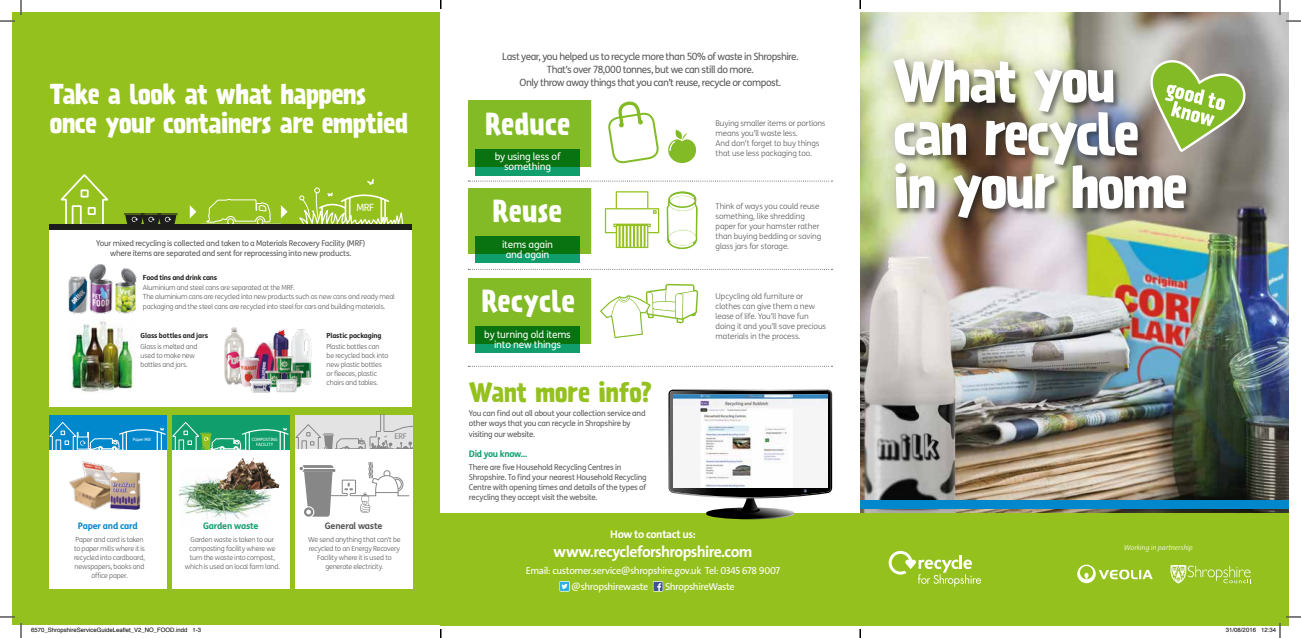
<style>
.page{position:relative;width:1301px;height:638px;background:#fff}
.page>*{position:absolute;margin:0;border:0;box-sizing:border-box;transform-origin:0 0}
.t1{font:700 53.8px/53px "Prater Sans OT";letter-spacing:-.06em;color:#fff}
.t2{font:700 28px "Prater Sans OT";letter-spacing:-.01em;color:#fff}
.t3{font:700 25.5px/28.6px "Prater Sans OT";letter-spacing:-.04em;color:#fff}
.t4{font:700 25px "Prater Sans OT";letter-spacing:-.03em;color:#95c11f}
.t5{font:15.8px "The Sans Veolia W7 Bld";letter-spacing:-.035em;color:#fff}
.t6{font:11.3px "The Sans Veolia W7 Bld";letter-spacing:-.035em;color:#fff}
.t7{font:10.1px/15.6px "The Sans Veolia W5 Pla";letter-spacing:-.04em;color:#fff}
.t8{font:10px/13px "FS Me";letter-spacing:-.05em;color:#575756;text-align:center}
.t9{font:10px/10px "FS Me";letter-spacing:-.02em;color:#fff;text-align:center}
.t10{font:700 9px "FS Me";letter-spacing:-.025em;color:#109e6d}
.t11{font:700 9px "FS Me";letter-spacing:-.025em;color:#0087cc}
.t12{font:700 9px "FS Me";letter-spacing:-.025em;color:#575756}
.t13{font:8px/10px "FS Me";letter-spacing:-.03em;color:#575756}
.t14{font:300 8px/10px "FS Me";letter-spacing:-.01em;color:#575756}
.t15{font:8px "FS Me";color:#878787}
.t16{font:7.3px "The Sans Veolia W3 Lig It";letter-spacing:-.02em;color:#fff}
.t17{font:300 7px/9px "FS Me";letter-spacing:-.025em;color:#575756}
.t18{font:700 7px "FS Me";letter-spacing:-.02em;color:#1d1d1b}
.t19{font:6px "Helvetica";color:#000}
.t20{font:4.4px/5.1px "FS Me";letter-spacing:-.02em;color:#fff;text-align:center}
</style>
<div class="page">
<img style="left:860px;top:12px;width:428px;height:500px">
<div style="left:878px;top:43px;width:324px;height:191px;background:#1d1d1b;opacity:.35"></div>
<svg style="left:1149px;top:59px;width:97px;height:95px;background:#9db270"></svg>
<div style="left:860px;top:512px;width:428px;height:113px;background:#95c11f"></div>
<div style="left:440px;top:512px;width:420px;height:113px;background:#95c11f"></div>
<div style="left:12px;top:12px;width:428px;height:613px;background:#95c11f"></div>
<div style="left:860px;top:500px;width:428px;height:9px;background:#0087cc"></div>
<div style="left:49px;top:417px;width:117px;height:171px;background:#fff"></div>
<div style="left:172px;top:417px;width:117px;height:171px;background:#fff"></div>
<div style="left:295px;top:417px;width:117px;height:171px;background:#fff"></div>
<svg style="left:1077px;top:564px;width:75px;height:19px"></svg>
<svg style="left:1171px;top:565px;width:80px;height:18px"></svg>
<svg style="left:888px;top:550px;width:93px;height:36px"></svg>
<div style="left:468px;top:189px;width:123px;height:65px;background:#83bb26"></div>
<div style="left:468px;top:278px;width:123px;height:65px;background:#83bb26"></div>
<svg style="left:468px;top:269px;width:364px;height:1px"></svg>
<svg style="left:468px;top:365px;width:364px;height:1px"></svg>
<svg style="left:468px;top:101px;width:364px;height:80px"></svg>
<svg style="left:476px;top:149px;width:104px;height:27px;background:#0a812f"></svg>
<svg style="left:476px;top:236px;width:104px;height:26px;background:#0a802c"></svg>
<svg style="left:476px;top:326px;width:104px;height:26px;background:#0a802c"></svg>
<svg style="left:600px;top:283px;width:98px;height:55px"></svg>
<svg style="left:559px;top:580px;width:11px;height:11px"></svg>
<svg style="left:653px;top:580px;width:10px;height:11px"></svg>
<svg style="left:560px;top:581px;width:9px;height:9px"></svg>
<svg style="left:653px;top:581px;width:9px;height:9px"></svg>
<svg style="left:605px;top:190px;width:94px;height:60px"></svg>
<svg style="left:668px;top:389px;width:164px;height:130px"></svg>
<img style="left:673px;top:394px;width:154px;height:93px">
<div style="left:49px;top:224px;width:363px;height:182px;background:#fff"></div>
<img style="left:69px;top:321px;width:65px;height:71px">
<img style="left:68px;top:276px;width:20px;height:38px">
<img style="left:115px;top:268px;width:22px;height:46px">
<img style="left:89px;top:264px;width:24px;height:50px">
<img style="left:179px;top:467px;width:91px;height:53px">
<img style="left:233px;top:457px;width:21px;height:11px">
<svg style="left:60px;top:174px;width:49px;height:50px"></svg>
<svg style="left:298px;top:178px;width:106px;height:52px"></svg>
<div style="left:49px;top:224px;width:363px;height:5px;background:#1d1d1b"></div>
<img style="left:81px;top:461px;width:31px;height:7px">
<img style="left:69px;top:468px;width:37px;height:42px">
<img style="left:106px;top:468px;width:35px;height:42px">
<svg style="left:190px;top:198px;width:97px;height:32px"></svg>
<svg style="left:49px;top:414px;width:363px;height:40px;background:#6ab6b3"></svg>
<svg style="left:124px;top:213px;width:54px;height:11px"></svg>
<svg style="left:299px;top:462px;width:111px;height:54px"></svg>
<img style="left:274px;top:330px;width:7px;height:5px">
<img style="left:224px;top:327px;width:19px;height:58px">
<img style="left:243px;top:335px;width:38px;height:38px">
<img style="left:229px;top:347px;width:33px;height:39px">
<img style="left:281px;top:329px;width:31px;height:55px">
<img style="left:264px;top:351px;width:43px;height:22px">
<img style="left:244px;top:373px;width:24px;height:20px">
<img style="left:268px;top:371px;width:42px;height:22px">
<div style="left:295px;top:449px;width:117px;height:5px;background:#fff"></div>
<svg style="left:1286px;top:20px;width:15px;height:2px"></svg>
<svg style="left:1286px;top:616px;width:15px;height:1px"></svg>
<svg style="left:0;top:0;width:22px;height:22px"></svg>
<svg style="left:0;top:616px;width:22px;height:21px"></svg>
<svg style="left:1279px;top:0;width:1px;height:15px"></svg>
<svg style="left:1225px;top:623px;width:55px;height:14px"></svg>
<svg style="left:859px;top:0;width:2px;height:9px"></svg>
<svg style="left:859px;top:629px;width:2px;height:8px"></svg>
<h3 class="t3" style="left:49px;top:81px;width:360px">Take a look at what happens once your containers are emptied</h3>
<h3 class="t9" style="left:356px;top:202px;width:19px">MRF</h3>
<p class="t13" style="left:96px;top:237px;width:271px;text-align:center">Your mixed recycling is collected and taken to a Materials Recovery Facility (MRF) where items are separated and sent for reprocessing into new products.</p>
<p class="t18" style="left:143px;top:271px;width:76px">Food tins and drink cans</p>
<p class="t17" style="left:143px;top:283px;width:253px">Aluminium and steel cans are separated at the MRF.<br>The aluminium cans are recycled into new products such as new cans and ready meal packaging and the steel cans are recycled into steel for cars and building materials.</p>
<p class="t18" style="left:141px;top:329px;width:69px">Glass bottles and jars</p>
<p class="t18" style="left:327px;top:329px;width:57px">Plastic packaging</p>
<p class="t17" style="left:141px;top:341px;width:58px">Glass is melted and used to make new bottles and jars.</p>
<p class="t17" style="left:326px;top:341px;width:63px">Plastic bottles can be recycled back into new plastic bottles or fleeces, plastic chairs and tables.</p>
<p class="t20" style="left:133px;top:436px;width:20px">Paper Mill</p>
<p class="t20" style="left:252px;top:436px;width:27px">COMPOSTING<br>FACILITY</p>
<p class="t15" style="left:394px;top:430px;width:14px">ERF</p>
<p class="t11" style="left:78px;top:518px;width:62px">Paper and card</p>
<p class="t10" style="left:203px;top:518px;width:57px">Garden waste</p>
<p class="t17" style="left:74px;top:534px;width:72px;text-align:center">Paper and card is taken to paper mills where it is recycled into cardboard, newspapers, books and office paper.</p>
<p class="t17" style="left:185px;top:534px;width:97px;text-align:center">Garden waste is taken to our composting facility where we turn the waste into compost, which is used on local farm land.</p>
<p class="t12" style="left:325px;top:518px;width:59px">General waste</p>
<p class="t17" style="left:308px;top:534px;width:94px;text-align:center">We send anything that can’t be recycled to an Energy Recovery<br>Facility where it is used to generate electricity.</p>
<h3 class="t8" style="left:502px;top:50px;width:298px">Last year, you helped us to recycle more than 50% of waste in Shropshire.<br>That’s over 78,000 tonnes, but we can still do more.<br>Only throw away things that you can’t reuse, recycle or compost.</h3>
<h2 class="t2" style="left:485px;top:105px;width:87px">Reduce</h2>
<h3 class="t9" style="left:495px;top:151px;width:67px">by using less of something</h3>
<h2 class="t2" style="left:492px;top:192px;width:71px">Reuse</h2>
<h3 class="t9" style="left:502px;top:239px;width:53px">items again and again</h3>
<h2 class="t2" style="left:481px;top:282px;width:95px">Recycle</h2>
<h3 class="t9" style="left:484px;top:329px;width:88px">by turning old items into new things</h3>
<h3 class="t4" style="left:469px;top:375px;width:185px">Want more info?</h3>
<p class="t13" style="left:469px;top:408px;width:178px">You can find out all about your collection service and other ways that you can recycle in Shropshire by</p>
<p class="t13" style="left:469px;top:429px;width:68px">visiting our website.</p>
<p class="t10" style="left:469px;top:446px;width:60px">Did you know…</p>
<p class="t13" style="left:469px;top:461px;width:179px">There are five Household Recycling Centres in Shropshire. To find your nearest Household Recycling Centre with opening times and details of the types of recycling they accept visit the website.</p>
<p class="t14" style="left:715px;top:118px;width:111px">Buying smaller items or portions means you’ll waste less.<br>And don’t forget to buy things that use less packaging too.</p>
<p class="t14" style="left:715px;top:200px;width:107px">Think of ways you could reuse something, like shredding paper for your hamster rather than buying bedding or saving glass jars for storage.</p>
<p class="t14" style="left:715px;top:290px;width:112px">Upcycling old furniture or clothes can give them a new lease of life. You’ll have fun doing it and you’ll save precious materials in the process.</p>
<h3 class="t6" style="left:610px;top:527px;width:87px">How to contact us:</h3>
<h3 class="t5" style="left:553px;top:541px;width:200px">www.recycleforshropshire.com</h3>
<h3 class="t7" style="left:571px;top:562px;width:210px;text-indent:-45px">Email: customer.service@shropshire.gov.uk Tel: 0345 678 9007 @shropshirewaste</h3>
<h3 class="t7" style="left:665px;top:578px;width:71px">ShropshireWaste</h3>
<h1 class="t1" style="left:892px;top:56px;width:297px">What you can recycle in your home</h1>
<p class="t16" style="left:1124px;top:543px;width:70px">Working in partnership</p>
<p class="t19" style="left:31px;top:625px;width:172px">6570_ShropshireServiceGuideLeaflet_V2_NO_FOOD.indd 1-3</p>
<p class="t19" style="left:1226px;top:625px;width:52px">31/08/2016 12:34</p>
</div>
